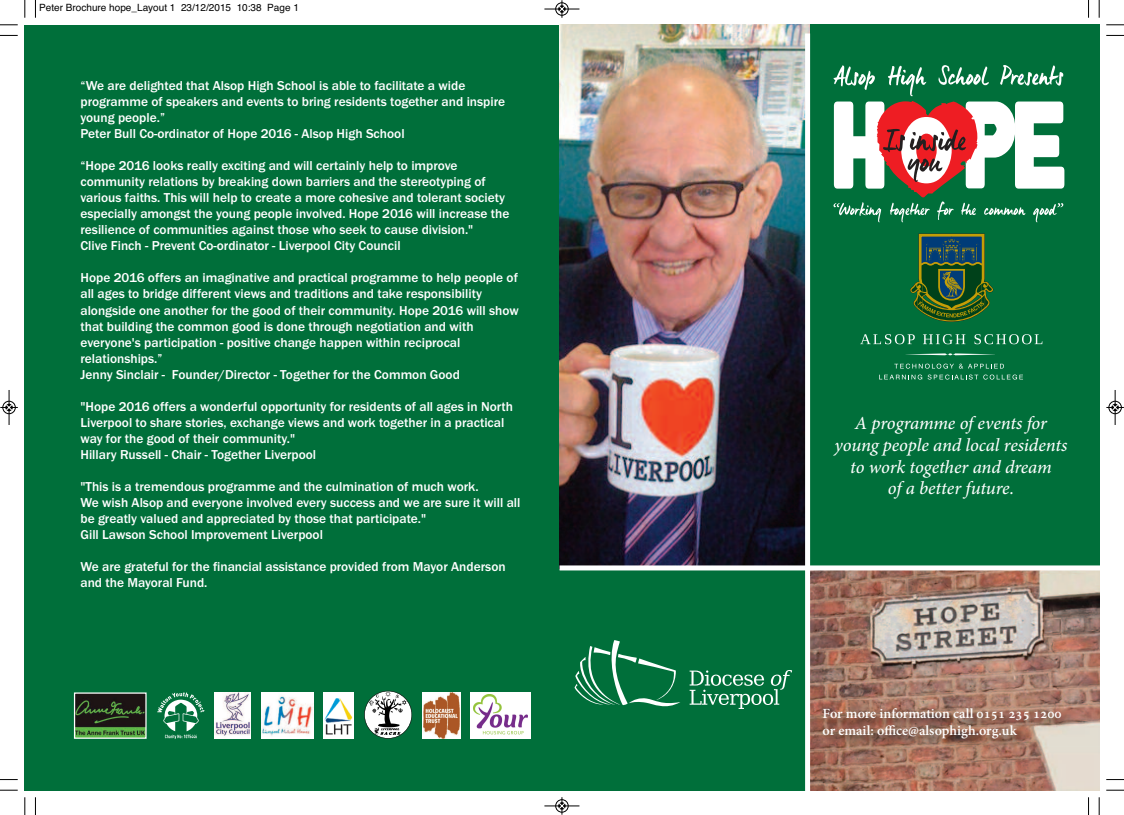
<style>
.page{position:relative;width:1124px;height:815px;background:#fff}
.page>*{position:absolute;margin:0;border:0;box-sizing:border-box;transform-origin:0 0}
.t1{font:italic 18.12px/21.8px "Adobe Hebrew";letter-spacing:-.005em;color:#fff;text-align:center}
.t2{font:700 13.75px/16.5px "Adobe Hebrew";color:#fff}
.t3{font:500 13.38px/16px "Franklin Gothic";color:#fff}
.t4{font:10px "Helvetica";color:#000}
</style>
<div class="page">
<div style="left:25px;top:25px;width:541px;height:765px;background:#006f3a"></div>
<img style="left:559px;top:25px;width:251px;height:540px">
<div style="left:810px;top:25px;width:288px;height:542px;background:#006f3a"></div>
<div style="left:559px;top:570px;width:248px;height:220px;background:#006f3a"></div>
<svg style="left:574px;top:640px;width:106px;height:67px"></svg>
<svg style="left:689px;top:670px;width:103px;height:39px"></svg>
<img style="left:810px;top:570px;width:288px;height:220px">
<div style="left:559px;top:565px;width:539px;height:5px;background:#fff"></div>
<div style="left:805px;top:33px;width:5px;height:757px;background:#fff"></div>
<svg style="left:860px;top:334px;width:54px;height:10px"></svg>
<svg style="left:923px;top:334px;width:42px;height:10px"></svg>
<svg style="left:974px;top:334px;width:68px;height:10px"></svg>
<svg style="left:894px;top:364px;width:109px;height:5px"></svg>
<svg style="left:879px;top:375px;width:143px;height:5px"></svg>
<svg style="left:910px;top:234px;width:83px;height:88px"></svg>
<svg style="left:905px;top:353px;width:89px;height:2px"></svg>
<img style="left:814px;top:701px;width:284px;height:89px">
<img style="left:76px;top:694px;width:69px;height:43px">
<div style="left:74px;top:692px;width:73px;height:47px;border:1px solid #fff"></div>
<img style="left:214px;top:693px;width:37px;height:46px">
<img style="left:261px;top:692px;width:52px;height:46px">
<img style="left:323px;top:693px;width:31px;height:46px">
<svg style="left:422px;top:693px;width:38px;height:46px"></svg>
<img style="left:424px;top:693px;width:35px;height:46px">
<svg style="left:157px;top:692px;width:47px;height:47px"></svg>
<img style="left:364px;top:691px;width:47px;height:47px">
<div style="left:364px;top:691px;width:48px;height:48px;border:1px solid #231f20;border-radius:50%"></div>
<svg style="left:833px;top:65px;width:231px;height:157px"></svg>
<div style="left:470px;top:692px;width:61px;height:47px;background:#fff"></div>
<img style="left:473px;top:695px;width:55px;height:40px">
<svg style="left:35px;top:0;width:1px;height:18px"></svg>
<svg style="left:0;top:35px;width:18px;height:1px"></svg>
<svg style="left:1088px;top:0;width:1px;height:18px"></svg>
<svg style="left:1106px;top:35px;width:17px;height:1px"></svg>
<svg style="left:35px;top:797px;width:1px;height:18px"></svg>
<svg style="left:0;top:779px;width:18px;height:1px"></svg>
<svg style="left:1088px;top:797px;width:1px;height:18px"></svg>
<svg style="left:1106px;top:779px;width:17px;height:1px"></svg>
<svg style="left:24px;top:0;width:2px;height:18px"></svg>
<svg style="left:0;top:24px;width:18px;height:2px"></svg>
<svg style="left:1098px;top:0;width:1px;height:18px"></svg>
<svg style="left:1106px;top:24px;width:17px;height:2px"></svg>
<svg style="left:24px;top:797px;width:2px;height:18px"></svg>
<svg style="left:0;top:790px;width:18px;height:1px"></svg>
<svg style="left:1098px;top:797px;width:1px;height:18px"></svg>
<svg style="left:1106px;top:790px;width:17px;height:1px"></svg>
<div style="left:555px;top:2px;width:13px;height:14px;border:1px solid #fff;border-radius:50%"></div>
<hr style="left:544px;top:9px;width:35px;height:1px;background:#000">
<div style="left:555px;top:3px;width:13px;height:12px;border:1px solid #000;border-radius:50%"></div>
<svg style="left:558px;top:0;width:7px;height:18px"></svg>
<div style="left:555px;top:799px;width:13px;height:14px;border:1px solid #fff;border-radius:50%"></div>
<hr style="left:544px;top:806px;width:35px;height:1px;background:#000">
<div style="left:555px;top:799px;width:13px;height:13px;border:1px solid #000;border-radius:50%"></div>
<svg style="left:558px;top:797px;width:7px;height:18px"></svg>
<div style="left:2px;top:401px;width:14px;height:13px;border:1px solid #fff;border-radius:50%"></div>
<hr style="left:9px;top:390px;width:1px;height:35px;background:#000">
<div style="left:3px;top:401px;width:12px;height:13px;border:1px solid #000;border-radius:50%"></div>
<svg style="left:0;top:404px;width:18px;height:7px"></svg>
<hr style="left:1114px;top:390px;width:1px;height:35px;background:#000">
<div style="left:1108px;top:401px;width:13px;height:13px;border:1px solid #000;border-radius:50%"></div>
<svg style="left:1106px;top:404px;width:17px;height:7px"></svg>
<p class="t4" style="left:39px;top:2px;width:261px">Peter Brochure hope_Layout 1 23/12/2015 10:38 Page 1</p>
<p class="t3" style="left:80px;top:77px;width:426px">“We are delighted that Alsop High School is able to facilitate a wide programme of speakers and events to bring residents together and inspire young people.”<br>Peter Bull Co-ordinator of Hope 2016 - Alsop High School</p>
<p class="t3" style="left:80px;top:157px;width:430px">“Hope 2016 looks really exciting and will certainly help to improve community relations by breaking down barriers and the stereotyping of various faiths. This will help to create a more cohesive and tolerant society especially amongst the young people involved. Hope 2016 will increase the resilience of communities against those who seek to cause division."<br>Clive Finch - Prevent Co-ordinator - Liverpool City Council</p>
<p class="t3" style="left:80px;top:270px;width:440px">Hope 2016 offers an imaginative and practical programme to help people of all ages to bridge different views and traditions and take responsibility alongside one another for the good of their community. Hope 2016 will show that building the common good is done through negotiation and with everyone's participation - positive change happen within reciprocal relationships.”<br>Jenny Sinclair - Founder/Director - Together for the Common Good</p>
<p class="t3" style="left:80px;top:398px;width:434px">"Hope 2016 offers a wonderful opportunity for residents of all ages in North Liverpool to share stories, exchange views and work together in a practical way for the good of their community."<br>Hillary Russell - Chair - Together Liverpool</p>
<p class="t3" style="left:80px;top:478px;width:441px">"This is a tremendous programme and the culmination of much work.<br>We wish Alsop and everyone involved every success and we are sure it will all be greatly valued and appreciated by those that participate."<br>Gill Lawson School Improvement Liverpool</p>
<p class="t3" style="left:80px;top:559px;width:426px">We are grateful for the financial assistance provided from Mayor Anderson and the Mayoral Fund.</p>
<h1 class="t1" style="left:834px;top:414px;width:234px">A programme of events for young people and local residents to work together and dream<br>of a better future.</h1>
<p class="t2" style="left:822px;top:707px;width:241px">For more information call 0151 235 1200 or email: office@alsophigh.org.uk</p>
</div>
